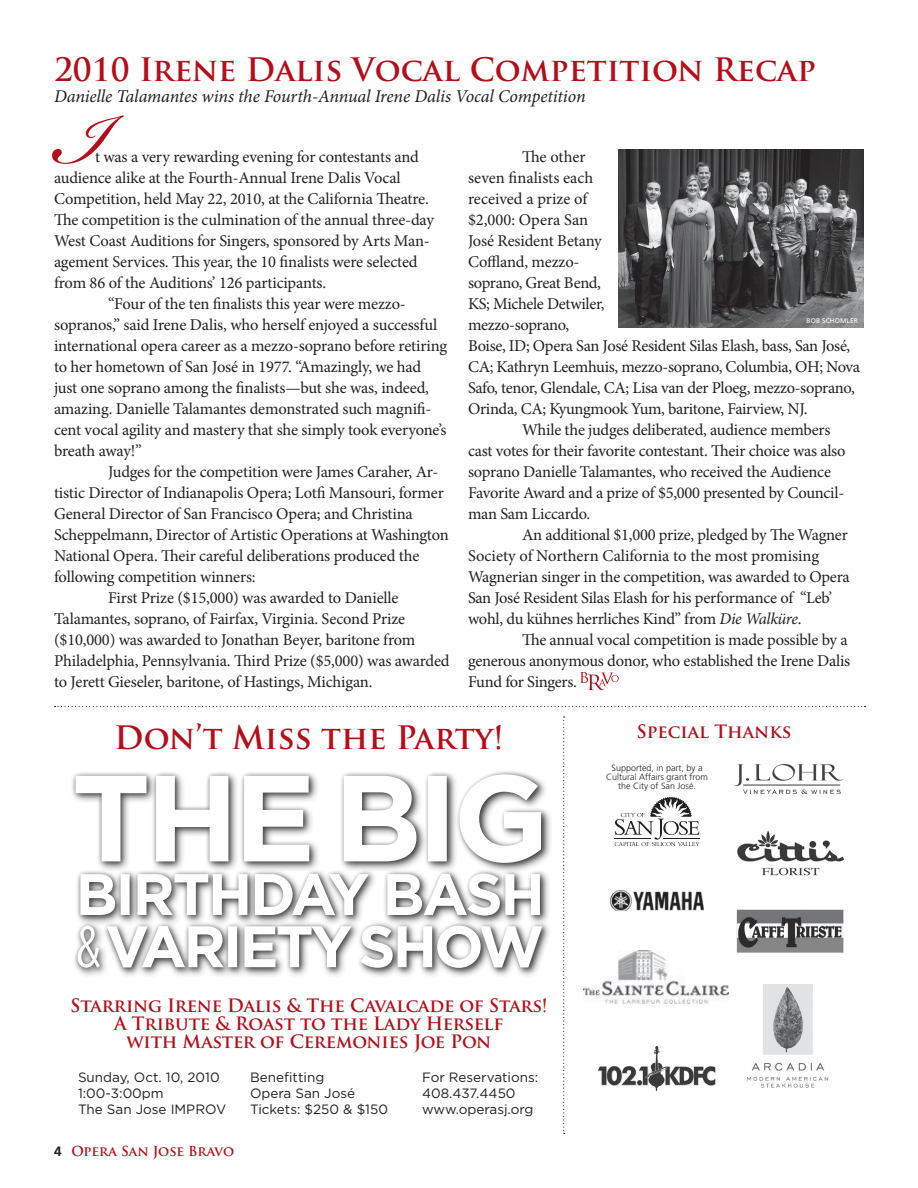
<style>
.page{position:relative;width:918px;height:1188px;background:#fff}
.page>*{position:absolute;margin:0;border:0;box-sizing:border-box;transform-origin:0 0}
.t1{font:108px "Bickham Script MM 400";color:#b50e1a}
.t2{font:700 31.5px "Trajan Pro";color:#b50e1a}
.t3{font:700 18px/18px "Trajan Pro";letter-spacing:-.01em;color:#b50e1a;text-align:center}
.t4{font:italic 18px "Minion Pro";letter-spacing:-.01em;color:#231f20}
.t5{font:16.5px "Minion Pro";letter-spacing:-.015em;color:#231f20}
.t6{font:13.5px/16.2px "Gotham";color:#231f20}
.t7{font:700 13.5px "Trajan Pro";color:#b50e1a}
.t8{font:300 9px/9px "Frutiger";color:#231f20;text-align:center}
.t9{font:6.75px "Frutiger";color:#fff}
.s1{font-style:italic}
.s2{font-family:"Frutiger";color:#231f20}
</style>
<div class="page">
<svg style="left:580px;top:672px;width:39px;height:18px"></svg>
<svg style="left:55px;top:706px;width:811px;height:1px"></svg>
<img style="left:618px;top:150px;width:246px;height:178px">
<div style="left:73px;top:921px;width:479px;height:57px;background:#231f20;opacity:.75"></div>
<svg style="left:78px;top:926px;width:464px;height:42px"></svg>
<div style="left:75px;top:868px;width:476px;height:58px;background:#231f20;opacity:.75"></div>
<svg style="left:80px;top:874px;width:460px;height:42px"></svg>
<div style="left:71px;top:769px;width:481px;height:105px;background:#231f20;opacity:.75"></div>
<svg style="left:76px;top:774px;width:465px;height:89px"></svg>
<svg style="left:563px;top:716px;width:2px;height:418px"></svg>
<img style="left:736px;top:909px;width:108px;height:44px">
<img style="left:735px;top:765px;width:108px;height:28px">
<img style="left:609px;top:890px;width:95px;height:21px">
<hr style="left:614px;top:838px;width:37px;height:1px;background:#231f20">
<svg style="left:615px;top:797px;width:85px;height:49px"></svg>
<img style="left:737px;top:830px;width:107px;height:46px">
<img style="left:598px;top:1046px;width:118px;height:45px">
<img style="left:584px;top:951px;width:145px;height:55px">
<img style="left:747px;top:984px;width:82px;height:104px">
<h2 class="t2" style="left:54px;top:50px;width:763px">2010 Irene Dalis Vocal Competition Recap</h2>
<p class="t4" style="left:54px;top:84px;width:533px">Danielle Talamantes wins the Fourth-Annual Irene Dalis Vocal Competition</p>
<h1 class="t1" style="left:54px;top:81px;width:49px">I</h1>
<p class="t5" style="left:95px;top:146px;width:325px">t was a very rewarding evening for contestants and</p>
<p class="t5" style="left:54px;top:167px;width:348px">audience alike at the Fourth-Annual Irene Dalis Vocal</p>
<p class="t5" style="left:54px;top:188px;width:376px">Competition, held May 22, 2010, at the California Theatre.</p>
<p class="t5" style="left:54px;top:209px;width:381px">The competition is the culmination of the annual three-day</p>
<p class="t5" style="left:54px;top:230px;width:377px">West Coast Auditions for Singers, sponsored by Arts Man-</p>
<p class="t5" style="left:54px;top:251px;width:365px">agement Services. This year, the 10 finalists were selected</p>
<p class="t5" style="left:54px;top:272px;width:274px">from 86 of the Auditions’ 126 participants.</p>
<p class="t5" style="left:108px;top:293px;width:299px">“Four of the ten finalists this year were mezzo-</p>
<p class="t5" style="left:54px;top:314px;width:385px">sopranos,” said Irene Dalis, who herself enjoyed a successful</p>
<p class="t5" style="left:54px;top:335px;width:395px">international opera career as a mezzo-soprano before retiring</p>
<p class="t5" style="left:54px;top:356px;width:369px">to her hometown of San José in 1977. “Amazingly, we had</p>
<p class="t5" style="left:54px;top:377px;width:377px">just one soprano among the finalists—but she was, indeed,</p>
<p class="t5" style="left:54px;top:398px;width:379px">amazing. Danielle Talamantes demonstrated such magnifi-</p>
<p class="t5" style="left:54px;top:419px;width:394px">cent vocal agility and mastery that she simply took everyone’s</p>
<p class="t5" style="left:54px;top:440px;width:89px">breath away!”</p>
<p class="t5" style="left:108px;top:461px;width:332px">Judges for the competition were James Caraher, Ar-</p>
<p class="t5" style="left:54px;top:482px;width:391px">tistic Director of Indianapolis Opera; Lotfi Mansouri, former</p>
<p class="t5" style="left:54px;top:503px;width:360px">General Director of San Francisco Opera; and Christina</p>
<p class="t5" style="left:54px;top:524px;width:396px">Scheppelmann, Director of Artistic Operations at Washington</p>
<p class="t5" style="left:54px;top:545px;width:367px">National Opera. Their careful deliberations produced the</p>
<p class="t5" style="left:54px;top:566px;width:203px">following competition winners:</p>
<p class="t5" style="left:108px;top:587px;width:292px">First Prize ($15,000) was awarded to Danielle</p>
<p class="t5" style="left:54px;top:608px;width:353px">Talamantes, soprano, of Fairfax, Virginia. Second Prize</p>
<p class="t5" style="left:54px;top:629px;width:363px">($10,000) was awarded to Jonathan Beyer, baritone from</p>
<p class="t5" style="left:54px;top:650px;width:397px">Philadelphia, Pennsylvania. Third Prize ($5,000) was awarded</p>
<p class="t5" style="left:54px;top:671px;width:320px">to Jerett Gieseler, baritone, of Hastings, Michigan.</p>
<p class="t5" style="left:522px;top:146px;width:65px">The other</p>
<p class="t5" style="left:468px;top:167px;width:127px">seven finalists each</p>
<p class="t5" style="left:468px;top:188px;width:121px">received a prize of</p>
<p class="t5" style="left:468px;top:209px;width:122px">$2,000: Opera San</p>
<p class="t5" style="left:468px;top:230px;width:135px">José Resident Betany</p>
<p class="t5" style="left:468px;top:251px;width:113px">Coffland, mezzo-</p>
<p class="t5" style="left:468px;top:272px;width:134px">soprano, Great Bend,</p>
<p class="t5" style="left:468px;top:293px;width:138px">KS; Michele Detwiler,</p>
<p class="t5" style="left:468px;top:314px;width:103px">mezzo-soprano,</p>
<p class="t5" style="left:468px;top:335px;width:384px">Boise, ID; Opera San José Resident Silas Elash, bass, San José,</p>
<p class="t5" style="left:468px;top:356px;width:394px">CA; Kathryn Leemhuis, mezzo-soprano, Columbia, OH; Nova</p>
<p class="t5" style="left:468px;top:377px;width:388px">Safo, tenor, Glendale, CA; Lisa van der Ploeg, mezzo-soprano,</p>
<p class="t5" style="left:468px;top:398px;width:341px">Orinda, CA; Kyungmook Yum, baritone, Fairview, NJ.</p>
<p class="t5" style="left:522px;top:419px;width:310px">While the judges deliberated, audience members</p>
<p class="t5" style="left:468px;top:440px;width:379px">cast votes for their favorite contestant. Their choice was also</p>
<p class="t5" style="left:468px;top:461px;width:364px">soprano Danielle Talamantes, who received the Audience</p>
<p class="t5" style="left:468px;top:482px;width:378px">Favorite Award and a prize of $5,000 presented by Council-</p>
<p class="t5" style="left:468px;top:503px;width:124px">man Sam Liccardo.</p>
<p class="t5" style="left:522px;top:524px;width:327px">An additional $1,000 prize, pledged by The Wagner</p>
<p class="t5" style="left:468px;top:545px;width:353px">Society of Northern California to the most promising</p>
<p class="t5" style="left:468px;top:566px;width:383px">Wagnerian singer in the competition, was awarded to Opera</p>
<p class="t5" style="left:468px;top:587px;width:366px">San José Resident Silas Elash for his performance of “Leb’</p>
<p class="t5" style="left:468px;top:608px;width:335px">wohl, du kühnes herrliches Kind” from <span class="s1">Die Walküre</span>.</p>
<p class="t5" style="left:522px;top:629px;width:327px">The annual vocal competition is made possible by a</p>
<p class="t5" style="left:468px;top:650px;width:384px">generous anonymous donor, who established the Irene Dalis</p>
<p class="t5" style="left:468px;top:671px;width:110px">Fund for Singers.</p>
<p class="t9" style="left:807px;top:316px;width:53px">BOB SCHOMLER</p>
<h2 class="t2" style="left:114px;top:718px;width:391px">Don’t Miss the Party!</h2>
<p class="t3" style="left:637px;top:722px;width:156px">Special Thanks</p>
<p class="t8" style="left:606px;top:764px;width:103px">Supported, in part, by a<br>Cultural Affairs grant from the City of San José.</p>
<p class="t3" style="left:70px;top:997px;width:479px">Starring Irene Dalis &amp; The Cavalcade of Stars!<br>A Tribute &amp; Roast to the Lady Herself<br>with Master of Ceremonies Joe Pon</p>
<p class="t6" style="left:78px;top:1069px;width:150px">Sunday, Oct. 10, 2010<br>1:00-3:00pm<br>The San Jose IMPROV</p>
<p class="t6" style="left:250px;top:1069px;width:139px">Benefitting<br>Opera San José<br>Tickets: $250 &amp; $150</p>
<p class="t6" style="left:422px;top:1069px;width:118px">For Reservations:<br>408.437.4450 www.operasj.org</p>
<p class="t7" style="left:54px;top:1143px;width:182px"><span class="s2">4</span> Opera San Jose Bravo</p>
</div>
